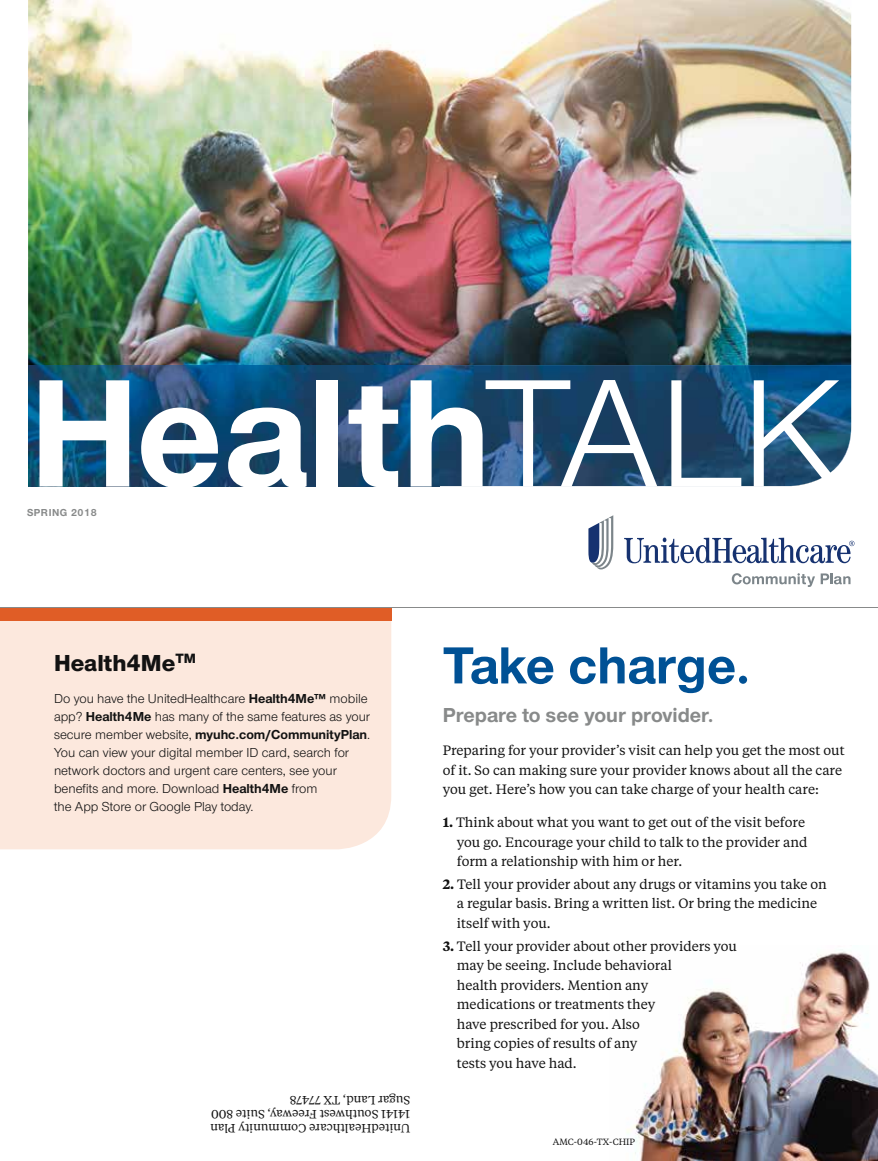
<style>
.page{position:relative;width:878px;height:1161px;background:#fff}
.page>*{position:absolute;margin:0;border:0;box-sizing:border-box;transform-origin:0 0}
.t1{font:700 159.3px "UHC Sans";color:#fff}
.t2{font:700 54px "UHC Sans";color:#005195}
.t3{font:800 24px "UHC Sans";color:#121212}
.t4{font:700 21px "UHC Sans";color:#888a8a}
.t5{font:13.5px/19.5px "UHC Serif Text";color:#121212}
.t6{font:13.5px/18px "UHC Sans";color:#121212}
.t7{font:12px/14.2px "UHC Serif Text";color:#121212;text-align:justify}
.t8{font:700 10.5px "UHC Sans";letter-spacing:.05em;color:#888a8a}
.t9{font:9px "UHC Serif Text";color:#121212}
.s1{font-weight:400}
.s2{font-weight:700}
.s3{font-weight:600}
</style>
<div class="page">
<img style="left:627px;top:951px;width:251px;height:210px">
<div style="left:0;top:621px;width:391px;height:228px;background:#fce8dd"></div>
<div style="left:0;top:607px;width:391px;height:14px;background:#e05d26"></div>
<hr style="left:0;top:607px;width:878px;height:1px;background:#888a8a">
<img style="left:28px;top:0;width:823px;height:365px">
<img style="left:28px;top:365px;width:823px;height:121px">
<svg style="left:624px;top:538px;width:230px;height:25px"></svg>
<svg style="left:588px;top:515px;width:25px;height:55px"></svg>
<svg style="left:731px;top:573px;width:119px;height:14px"></svg>
<h1 class="t1" style="left:29px;top:326px;width:813px">Health<span class="s1">TALK</span></h1>
<p class="t8" style="left:27px;top:505px;width:71px">SPRING 2018</p>
<h3 class="t3" style="left:54px;top:646px;width:143px">Health4Me<sup>TM</sup></h3>
<p class="t6" style="left:54px;top:689px;width:318px">Do you have the UnitedHealthcare <span class="s2">Health4Me™</span> mobile app? <span class="s2">Health4Me</span> has many of the same features as your secure member website, <span class="s2">myuhc.com/CommunityPlan</span>.<br>You can view your digital member ID card, search for network doctors and urgent care centers, see your benefits and more. Download <span class="s2">Health4Me</span> from<br>the App Store or Google Play today.</p>
<p class="t7" style="left:410px;top:1136px;width:201px;rotate:-180deg">UnitedHealthcare Community Plan 14141 Southwest Freeway, Suite 800<br>Sugar Land, TX 77478</p>
<h2 class="t2" style="left:442px;top:629px;width:309px">Take charge.</h2>
<h3 class="t4" style="left:442px;top:701px;width:272px">Prepare to see your provider.</h3>
<p class="t5" style="left:442px;top:740px;width:403px">Preparing for your provider’s visit can help you get the most out of it. So can making sure your provider knows about all the care you get. Here’s how you can take charge of your health care:</p>
<p class="t5" style="left:457px;top:812px;width:352px;text-indent:-14px"><span class="s3">1.</span> Think about what you want to get out of the visit before you go. Encourage your child to talk to the provider and form a relationship with him or her.</p>
<p class="t5" style="left:457px;top:874px;width:371px;text-indent:-14px"><span class="s3">2.</span> Tell your provider about any drugs or vitamins you take on a regular basis. Bring a written list. Or bring the medicine itself with you.</p>
<p class="t5" style="left:457px;top:935px;width:282px;text-indent:-14px"><span class="s3">3.</span> Tell your provider about other providers you may be seeing. Include behavioral<br>health providers. Mention any<br>medications or treatments they<br>have prescribed for you. Also<br>bring copies of results of any<br>tests you have had.</p>
<p class="t9" style="left:553px;top:1135px;width:84px">AMC-046-TX-CHIP</p>
</div>
